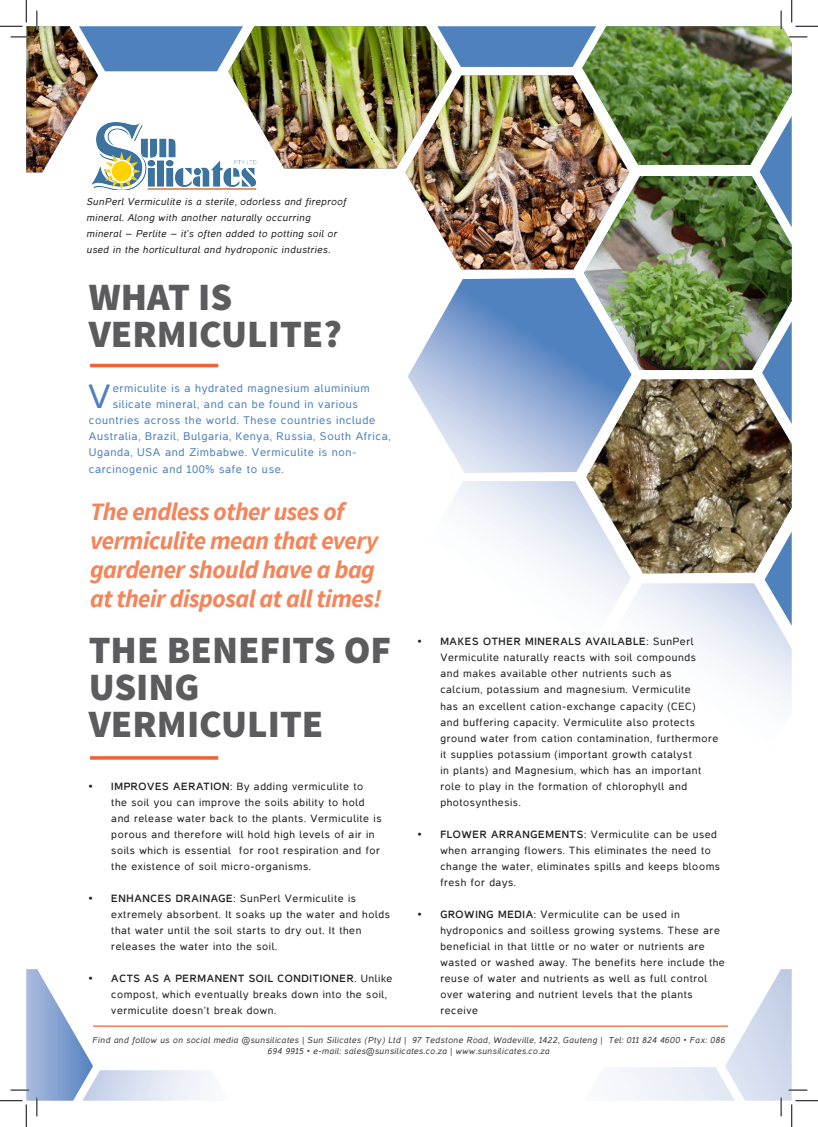
<style>
.page{position:relative;width:818px;height:1127px;background:#fff}
.page>*{position:absolute;margin:0;border:0;box-sizing:border-box;transform-origin:0 0}
.t1{font:900 38.75px/36.5px "Source Sans Pro";color:#5c5c5f}
.t2{font:33.88px "Casper";color:#4f81bd}
.t3{font:italic 700 25px/29px "Source Sans Pro";letter-spacing:-.02em;color:#f4845a}
.t4{font:11.25px "Casper";letter-spacing:.06em;color:#4f81bd}
.t5{font:10.62px/16px "Casper";letter-spacing:.06em;color:#231f20}
.t6{font:italic 10px/16px "Casper";letter-spacing:.04em;color:#231f20}
.t7{font:italic 8.75px/11px "Casper";letter-spacing:.04em;color:#231f20;text-align:center}
.s1{font-weight:700}
</style>
<div class="page">
<img style="left:584px;top:227px;width:208px;height:143px">
<hr style="left:90px;top:756px;width:128px;height:3px;background:#f16235">
<hr style="left:93px;top:1025px;width:635px;height:1px;background:#f16235">
<svg style="left:90px;top:363px;width:128px;height:4px"></svg>
<img style="left:437px;top:227px;width:192px;height:42px">
<svg style="left:762px;top:321px;width:30px;height:57px"></svg>
<svg style="left:452px;top:481px;width:179px;height:106px"></svg>
<svg style="left:586px;top:583px;width:206px;height:123px"></svg>
<svg style="left:408px;top:278px;width:223px;height:195px"></svg>
<svg style="left:764px;top:573px;width:28px;height:52px"></svg>
<img style="left:586px;top:378px;width:206px;height:195px">
<svg style="left:0;top:969px;width:229px;height:157px"></svg>
<img style="left:0;top:0;width:818px;height:227px">
<svg style="left:584px;top:969px;width:234px;height:157px"></svg>
<p class="t6" style="left:87px;top:194px;width:261px">SunPerl Vermiculite is a sterile, odorless and fireproof mineral. Along with another naturally occurring mineral – Perlite – it’s often added to potting soil or used in the horticultural and hydroponic industries.</p>
<h1 class="t1" style="left:89px;top:281px;width:255px">WHAT IS<br>VERMICULITE?</h1>
<h2 class="t2" style="left:88px;top:378px;width:24px">V</h2>
<p class="t4" style="left:113px;top:382px;width:258px">ermiculite is a hydrated magnesium aluminium</p>
<p class="t4" style="left:113px;top:398px;width:247px">silicate mineral, and can be found in various</p>
<p class="t4" style="left:89px;top:414px;width:288px">countries across the world. These countries include</p>
<p class="t4" style="left:89px;top:430px;width:303px">Australia, Brazil, Bulgaria, Kenya, Russia, South Africa,</p>
<p class="t4" style="left:89px;top:446px;width:269px">Uganda, USA and Zimbabwe. Vermiculite is non-</p>
<p class="t4" style="left:89px;top:462px;width:196px">carcinogenic and 100% safe to use.</p>
<h3 class="t3" style="left:90px;top:496px;width:293px">The endless other uses of vermiculite mean that every gardener should have a bag at their disposal at all times!</h3>
<h1 class="t1" style="left:89px;top:634px;width:304px">THE BENEFITS OF<br>USING<br>VERMICULITE</h1>
<p class="t5" style="left:111px;top:777px;width:272px;text-indent:-23px"><span class="s1">• IMPROVES AERATION:</span> By adding vermiculite to the soil you can improve the soils ability to hold and release water back to the plants. Vermiculite is porous and therefore will hold high levels of air in soils which is essential for root respiration and for the existence of soil micro-organisms.</p>
<p class="t5" style="left:111px;top:889px;width:280px;text-indent:-23px"><span class="s1">• ENHANCES DRAINAGE</span>: SunPerl Vermiculite is extremely absorbent. It soaks up the water and holds that water until the soil starts to dry out. It then releases the water into the soil.</p>
<p class="t5" style="left:111px;top:969px;width:283px;text-indent:-23px"><span class="s1">• ACTS AS A PERMANENT SOIL CONDITIONER.</span> Unlike compost, which eventually breaks down into the soil, vermiculite doesn’t break down.</p>
<p class="t5" style="left:440px;top:633px;width:279px;text-indent:-23px"><span class="s1">• MAKES OTHER MINERALS AVAILABLE:</span> SunPerl Vermiculite naturally reacts with soil compounds<br>and makes available other nutrients such as<br>calcium, potassium and magnesium. Vermiculite<br>has an excellent cation-exchange capacity (CEC)<br>and buffering capacity. Vermiculite also protects ground water from cation contamination, furthermore it supplies potassium (important growth catalyst<br>in plants) and Magnesium, which has an important role to play in the formation of chlorophyll and photosynthesis.</p>
<p class="t5" style="left:440px;top:825px;width:281px;text-indent:-23px"><span class="s1">• FLOWER ARRANGEMENTS:</span> Vermiculite can be used when arranging flowers. This eliminates the need to change the water, eliminates spills and keeps blooms fresh for days.</p>
<p class="t5" style="left:440px;top:905px;width:286px;text-indent:-23px"><span class="s1">• GROWING MEDIA:</span> Vermiculite can be used in hydroponics and soilless growing systems. These are beneficial in that little or no water or nutrients are wasted or washed away. The benefits here include the reuse of water and nutrients as well as full control over watering and nutrient levels that the plants receive</p>
<p class="t7" style="left:93px;top:1034px;width:634px">Find and follow us on social media @sunsilicates | Sun Silicates (Pty) Ltd | 97 Tedstone Road, Wadeville, 1422, Gauteng | Tel: 011 824 4600 • Fax: 086<br>694 9915 • e-mail: sales@sunsilicates.co.za | www.sunsilicates.co.za</p>
</div>
